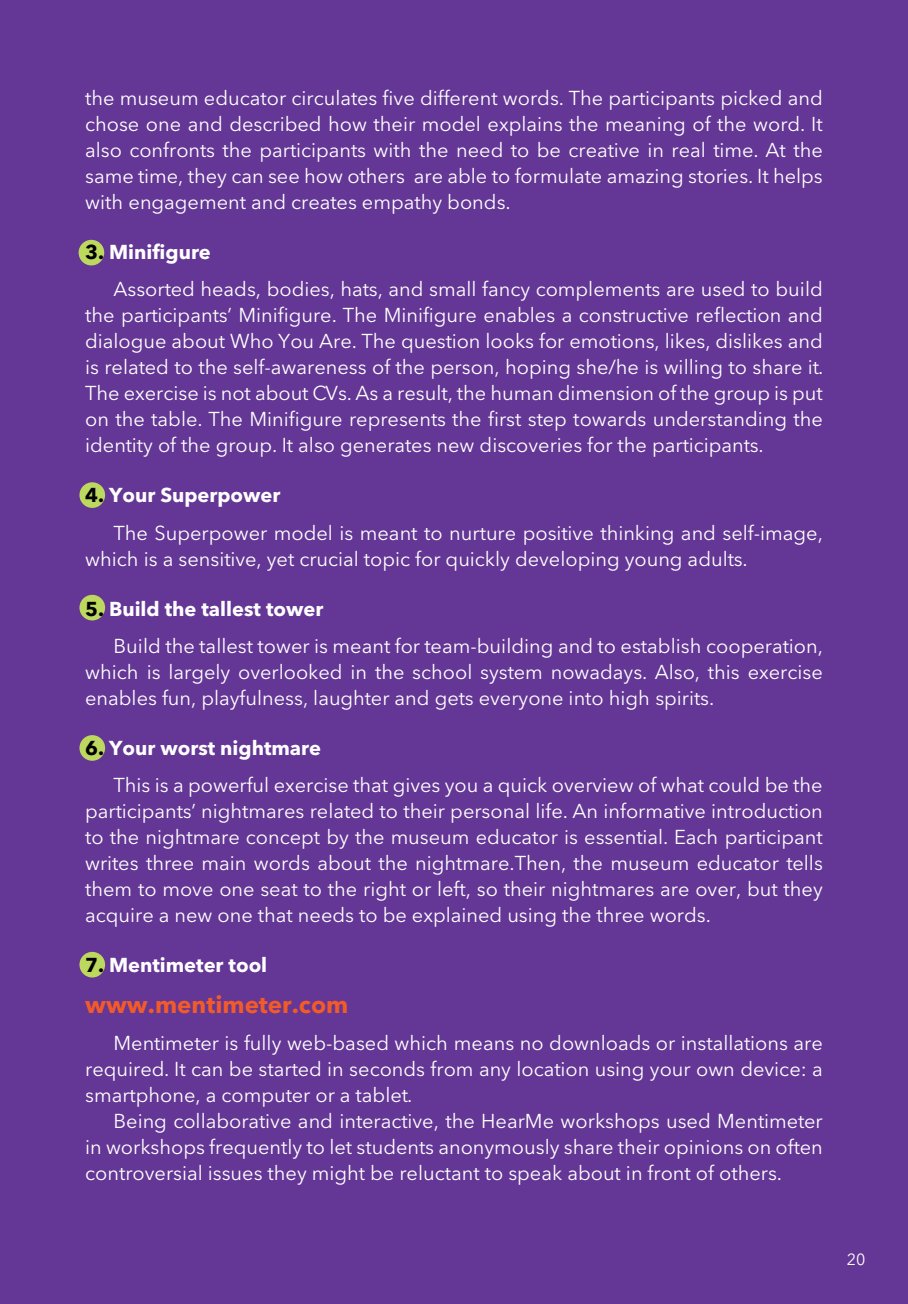
<style>
.page{position:relative;width:908px;height:1304px;background:#fff}
.page>*{position:absolute;margin:0;border:0;box-sizing:border-box;transform-origin:0 0}
.t1{font:700 24px "Avenir Next LT Pro";color:#f15a29}
.t2{font:20px/26px "Avenir Next LT Pro";color:#fff;text-align:justify}
.t3{font:700 20px "Avenir Next LT Pro";color:#fff}
.t4{font:16px "Avenir Next LT Pro";color:#fff}
.s1{font-weight:700;color:#000}
.s2{font-weight:700}
.s3{color:#000}
</style>
<div class="page">
<div style="left:0;top:0;width:907px;height:1304px;background:#643695"></div>
<div style="left:79px;top:240px;width:25px;height:25px;background:#bcd85f;border-radius:50%"></div>
<div style="left:79px;top:482px;width:26px;height:26px;background:#bcd85f;border-radius:50%"></div>
<div style="left:79px;top:595px;width:26px;height:25px;background:#bcd85f;border-radius:50%"></div>
<div style="left:79px;top:735px;width:26px;height:26px;background:#bcd85f;border-radius:50%"></div>
<div style="left:79px;top:952px;width:26px;height:25px;background:#bcd85f;border-radius:50%"></div>
<p class="t2" style="left:85px;top:84px;width:739px">the museum educator circulates five different words. The participants picked and chose one and described how their model explains the meaning of the word. It also confronts the participants with the need to be creative in real time. At the same time, they can see how others are able to formulate amazing stories. It helps with engagement and creates empathy bonds.</p>
<p class="t2" style="left:113px;top:233px;width:710px;line-height:37.4px;text-indent:-28px"><span class="s1">3.</span> <span class="s2">Minifigure<br></span>Assorted heads, bodies, hats, and small fancy complements are used to build</p>
<p class="t2" style="left:85px;top:302px;width:739px">the participants’ Minifigure. The Minifigure enables a constructive reflection and dialogue about Who You Are. The question looks for emotions, likes, dislikes and is related to the self-awareness of the person, hoping she/he is willing to share it.<br>The exercise is not about CVs. As a result, the human dimension of the group is put on the table. The Minifigure represents the first step towards understanding the identity of the group. It also generates new discoveries for the participants.</p>
<p class="t2" style="left:113px;top:476px;width:710px;line-height:37.4px;text-indent:-28px"><span class="s1">4.</span> <span class="s2">Your Superpower<br></span>The Superpower model is meant to nurture positive thinking and self-image,</p>
<p class="t2" style="left:85px;top:545px;width:664px">which is a sensitive, yet crucial topic for quickly developing young adults.</p>
<p class="t2" style="left:113px;top:589px;width:710px;line-height:37.4px;text-indent:-28px"><span class="s1">5.</span> <span class="s2">Build the tallest tower<br></span>Build the tallest tower is meant for team-building and to establish cooperation,</p>
<p class="t2" style="left:85px;top:658px;width:738px">which is largely overlooked in the school system nowadays. Also, this exercise enables fun, playfulness, laughter and gets everyone into high spirits.</p>
<p class="t2" style="left:113px;top:729px;width:710px;line-height:37.4px;text-indent:-28px"><span class="s1">6.</span> <span class="s2">Your worst nightmare<br></span>This is a powerful exercise that gives you a quick overview of what could be the</p>
<p class="t2" style="left:85px;top:798px;width:739px">participants’ nightmares related to their personal life. An informative introduction to the nightmare concept by the museum educator is essential. Each participant writes three main words about the nightmare.Then, the museum educator tells them to move one seat to the right or left, so their nightmares are over, but they acquire a new one that needs to be explained using the three words.</p>
<p class="t3" style="left:85px;top:948px;width:183px"><span class="s3">7.</span> Mentimeter tool</p>
<p class="t1" style="left:85px;top:983px;width:265px">www.mentimeter.com</p>
<p class="t2" style="left:85px;top:1029px;width:739px;text-indent:28px">Mentimeter is fully web-based which means no downloads or installations are required. It can be started in seconds from any location using your own device: a smartphone, a computer or a tablet.</p>
<p class="t2" style="left:85px;top:1107px;width:738px;text-indent:28px">Being collaborative and interactive, the HearMe workshops used Mentimeter in workshops frequently to let students anonymously share their opinions on often controversial issues they might be reluctant to speak about in front of others.</p>
<p class="t4" style="left:846px;top:1246px;width:20px">20</p>
</div>
